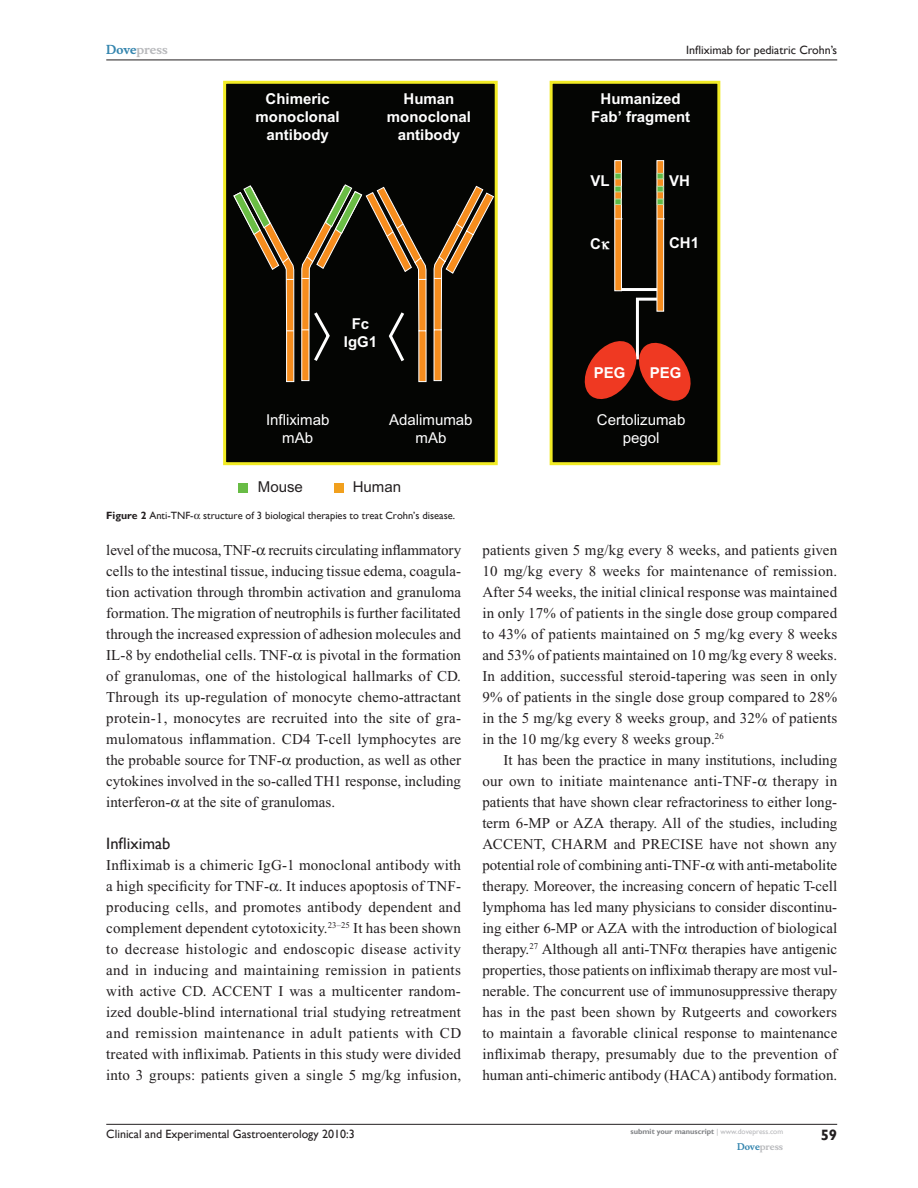
<style>
.page{position:relative;width:918px;height:1188px;background:#fff}
.page>*{position:absolute;margin:0;border:0;box-sizing:border-box;transform-origin:0 0}
.t1{font:16.5px "Gill Sans";color:#231f20}
.t2{font:15px/21px "Times New Roman";color:#231f20;text-align:justify}
.t3{font:700 15px/18px "Arial";color:#fff;text-align:center}
.t4{font:15px/18px "Arial";color:#fff;text-align:center}
.t5{font:15px "Arial";color:#231f20}
.t6{font:700 15px "Gill Sans";color:#231f20}
.t7{font:12px "Gill Sans";color:#231f20}
.t8{font:700 12px "Musee";color:#b8b9bc}
.t9{font:10.5px "Gill Sans";color:#231f20}
.t10{font:700 9px "Musee";color:#b8b9bc}
.t11{font:700 7.5px "Gill Sans";color:#808285}
.s1{color:#3485ae}
.s2{font-weight:700}
.s3{font-weight:400;color:#b8b9bc}
</style>
<div class="page">
<hr style="left:106px;top:1124px;width:731px;height:1px;background:#231f20">
<hr style="left:106px;top:60px;width:731px;height:1px;background:#231f20">
<div style="left:225px;top:82px;width:271px;height:382px;background:#040503"></div>
<div style="left:223px;top:81px;width:275px;height:384px;border:3px solid #f1eb25"></div>
<div style="left:551px;top:82px;width:168px;height:382px;background:#040503"></div>
<div style="left:550px;top:81px;width:170px;height:384px;border:3px solid #f1eb25"></div>
<svg style="left:233px;top:185px;width:62px;height:197px"></svg>
<svg style="left:433px;top:185px;width:61px;height:196px"></svg>
<svg style="left:301px;top:184px;width:126px;height:198px"></svg>
<div style="left:614px;top:160px;width:8px;height:131px;background:#f68d1e;border:1px solid #fff"></div>
<svg style="left:615px;top:173px;width:6px;height:6px"></svg>
<svg style="left:615px;top:186px;width:6px;height:6px"></svg>
<svg style="left:615px;top:199px;width:6px;height:6px"></svg>
<div style="left:657px;top:160px;width:7px;height:152px;background:#f68d1e;border:1px solid #fff"></div>
<svg style="left:657px;top:173px;width:7px;height:6px"></svg>
<svg style="left:657px;top:186px;width:7px;height:6px"></svg>
<svg style="left:657px;top:199px;width:7px;height:6px"></svg>
<svg style="left:584px;top:287px;width:107px;height:114px"></svg>
<div style="left:334px;top:483px;width:9px;height:10px;background:#f1a01e"></div>
<div style="left:239px;top:483px;width:9px;height:10px;background:#68bc45"></div>
<p class="t8" style="left:106px;top:43px;width:63px"><span class="s1">Dove</span>press</p>
<p class="t7" style="left:686px;top:43px;width:152px">Infliximab for pediatric Crohn’s</p>
<p class="t3" style="left:256px;top:89px;width:86px">Chimeric monoclonal antibody</p>
<p class="t3" style="left:387px;top:89px;width:86px">Human monoclonal antibody</p>
<p class="t3" style="left:591px;top:89px;width:101px">Humanized<br>Fab’ fragment</p>
<p class="t3" style="left:344px;top:315px;width:35px">Fc<br>IgG1</p>
<p class="t3" style="left:590px;top:172px;width:21px">VL</p>
<p class="t3" style="left:590px;top:235px;width:12px">C</p>
<p class="t3" style="left:669px;top:172px;width:22px">VH</p>
<p class="t3" style="left:669px;top:234px;width:31px">CH1</p>
<p class="t3" style="left:594px;top:363px;width:33px">PEG</p>
<p class="t3" style="left:650px;top:363px;width:33px">PEG</p>
<p class="t4" style="left:266px;top:411px;width:65px">Infliximab mAb</p>
<p class="t4" style="left:389px;top:411px;width:85px">Adalimumab mAb</p>
<p class="t4" style="left:597px;top:411px;width:90px">Certolizumab pegol</p>
<p class="t5" style="left:258px;top:479px;width:47px">Mouse</p>
<p class="t5" style="left:353px;top:479px;width:50px">Human</p>
<p class="t9" style="left:106px;top:509px;width:350px"><span class="s2">Figure 2</span> Anti-TNF- structure of 3 biological therapies to treat Crohn’s disease.</p>
<p class="t2" style="left:106px;top:540px;width:356px">level of the mucosa, TNF- recruits circulating inflammatory cells to the intestinal tissue, inducing tissue edema, coagula&shy;tion activation through thrombin activation and granuloma formation. The migration of neutrophils is further facilitated through the increased expression of adhesion molecules and IL-8 by endothelial cells. TNF- is pivotal in the formation of granulomas, one of the histological hallmarks of CD.<br>Through its up-regulation of monocyte chemo-attractant protein-1, monocytes are recruited into the site of gra&shy;mulomatous inflammation. CD4 T-cell lymphocytes are the probable source for TNF- production, as well as other cytokines involved in the so-called TH1 response, including interferon- at the site of granulomas.</p>
<p class="t1" style="left:106px;top:834px;width:66px">Infliximab</p>
<p class="t2" style="left:106px;top:855px;width:357px">Infliximab is a chimeric IgG-1 monoclonal antibody with a high specificity for TNF- . It induces apoptosis of TNF&shy;producing cells, and promotes antibody dependent and complement dependent cytotoxicity.<sup>23–25</sup> It has been shown to decrease histologic and endoscopic disease activity and in inducing and maintaining remission in patients with active CD. ACCENT I was a multicenter random&shy;ized double-blind international trial studying retreatment and remission maintenance in adult patients with CD treated with infliximab. Patients in this study were divided into 3 groups: patients given a single 5 mg/kg infusion,</p>
<p class="t2" style="left:482px;top:540px;width:356px">patients given 5 mg/kg every 8 weeks, and patients given 10 mg/kg every 8 weeks for maintenance of remission.<br>After 54 weeks, the initial clinical response was maintained in only 17% of patients in the single dose group compared to 43% of patients maintained on 5 mg/kg every 8 weeks and 53% of patients maintained on 10 mg/kg every 8 weeks.<br>In addition, successful steroid-tapering was seen in only 9% of patients in the single dose group compared to 28% in the 5 mg/kg every 8 weeks group, and 32% of patients in the 10 mg/kg every 8 weeks group.<sup>26</sup></p>
<p class="t2" style="left:482px;top:750px;width:356px;text-indent:21px">It has been the practice in many institutions, including our own to initiate maintenance anti-TNF- therapy in patients that have shown clear refractoriness to either long&shy;term 6-MP or AZA therapy. All of the studies, including ACCENT, CHARM and PRECISE have not shown any potential role of combining anti-TNF- with anti-metabolite therapy. Moreover, the increasing concern of hepatic T-cell lymphoma has led many physicians to consider discontinu&shy;ing either 6-MP or AZA with the introduction of biological therapy.<sup>27</sup> Although all anti-TNF therapies have antigenic properties, those patients on infliximab therapy are most vul&shy;nerable. The concurrent use of immunosuppressive therapy has in the past been shown by Rutgeerts and coworkers to maintain a favorable clinical response to maintenance infliximab therapy, presumably due to the prevention of human anti-chimeric antibody (HACA) antibody formation.</p>
<p class="t7" style="left:106px;top:1127px;width:250px">Clinical and Experimental Gastroenterology 2010:3</p>
<p class="t11" style="left:631px;top:1127px;width:154px">submit your manuscript <span class="s3">| www.dovepress.com</span></p>
<p class="t10" style="left:737px;top:1141px;width:48px"><span class="s1">Dove</span>press</p>
<p class="t6" style="left:821px;top:1126px;width:18px">59</p>
</div>
